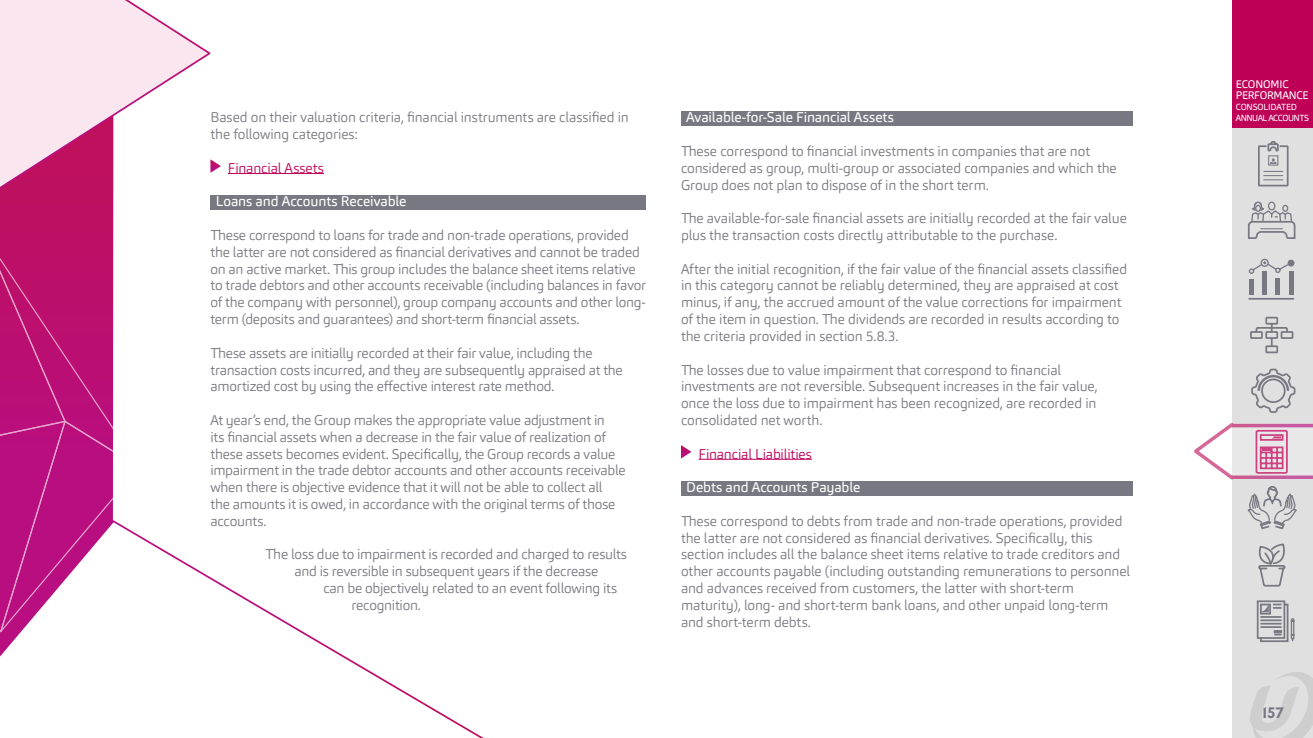
<style>
.page{position:relative;width:1313px;height:738px;background:#fff}
.page>*{position:absolute;margin:0;border:0;box-sizing:border-box;transform-origin:0 0}
.t1{font:700 15.75px "Johnston ITC Std";color:#787882}
.cuerpo_texto17{font:300 14px/16.8px "Carnas";letter-spacing:-.01em;color:#787882}
.cuerpo_texto17-2{font:14px "Carnas";letter-spacing:-.01em;color:#fff}
.ptos17{font:300 14px "Carnas";letter-spacing:-.01em;color:#be0057}
.t2{font:10.85px/10.8px "Carnas";letter-spacing:-.02em;color:#fff}
.t3{font:8.75px/10.8px "Carnas";letter-spacing:-.045em;color:#fff}
</style>
<div class="page">
<svg style="left:0;top:233px;width:113px;height:286px"></svg>
<svg style="left:0;top:0;width:212px;height:233px"></svg>
<svg style="left:0;top:519px;width:484px;height:219px"></svg>
<div style="left:681px;top:112px;width:451px;height:14px;background:#787882"></div>
<hr style="left:698px;top:459px;width:114px;height:1px;background:#be0057">
<div style="left:681px;top:481px;width:451px;height:14px;background:#787882"></div>
<svg style="left:681px;top:445px;width:10px;height:13px"></svg>
<hr style="left:228px;top:173px;width:96px;height:1px;background:#be0057">
<div style="left:210px;top:196px;width:436px;height:14px;background:#787882"></div>
<svg style="left:210px;top:159px;width:11px;height:14px"></svg>
<div style="left:1232px;top:0;width:80px;height:738px;background:#e1e0e1"></div>
<svg style="left:1250px;top:672px;width:62px;height:66px"></svg>
<svg style="left:1250px;top:316px;width:44px;height:38px"></svg>
<svg style="left:1258px;top:544px;width:28px;height:43px"></svg>
<svg style="left:1256px;top:600px;width:39px;height:42px"></svg>
<svg style="left:1257px;top:127px;width:32px;height:60px"></svg>
<svg style="left:1247px;top:201px;width:49px;height:38px"></svg>
<hr style="left:1249px;top:298px;width:44px;height:2px;background:#787882">
<hr style="left:1249px;top:279px;width:4px;height:15px;background:#787882">
<div style="left:1288px;top:271px;width:5px;height:23px;background:#787882"></div>
<div style="left:1262px;top:271px;width:5px;height:23px;background:#787882"></div>
<div style="left:1260px;top:259px;width:8px;height:8px;border:1px solid #787882;border-radius:50%"></div>
<div style="left:1287px;top:260px;width:7px;height:6px;background:#787882;border-radius:50%"></div>
<div style="left:1275px;top:278px;width:5px;height:16px;background:#787882"></div>
<svg style="left:1248px;top:261px;width:44px;height:13px"></svg>
<div style="left:1232px;top:0;width:80px;height:127px;background:#be0057"></div>
<svg style="left:1194px;top:368px;width:118px;height:162px"></svg>
<p class="cuerpo_texto17" style="left:210px;top:109px;width:420px">Based on their valuation criteria, financial instruments are classified in the following categories:</p>
<p class="ptos17" style="left:228px;top:159px;width:98px">Financial Assets</p>
<p class="cuerpo_texto17-2" style="left:216px;top:193px;width:192px">Loans and Accounts Receivable</p>
<p class="cuerpo_texto17" style="left:210px;top:227px;width:437px">These correspond to loans for trade and non-trade operations, provided the latter are not considered as financial derivatives and cannot be traded on an active market. This group includes the balance sheet items relative to trade debtors and other accounts receivable (including balances in favor of the company with personnel), group company accounts and other long&shy;term (deposits and guarantees) and short-term financial assets.</p>
<p class="cuerpo_texto17" style="left:210px;top:344px;width:414px">These assets are initially recorded at their fair value, including the transaction costs incurred, and they are subsequently appraised at the amortized cost by using the effective interest rate method.</p>
<p class="cuerpo_texto17" style="left:210px;top:411px;width:417px">At year’s end, the Group makes the appropriate value adjustment in<br>its financial assets when a decrease in the fair value of realization of these assets becomes evident. Specifically, the Group records a value impairment in the trade debtor accounts and other accounts receivable when there is objective evidence that it will not be able to collect all<br>the amounts it is owed, in accordance with the original terms of those accounts.</p>
<p class="cuerpo_texto17" style="left:265px;top:546px;width:363px">The loss due to impairment is recorded and charged to results</p>
<p class="cuerpo_texto17" style="left:294px;top:563px;width:305px">and is reversible in subsequent years if the decrease</p>
<p class="cuerpo_texto17" style="left:323px;top:579px;width:295px">can be objectively related to an event following its</p>
<p class="cuerpo_texto17" style="left:351px;top:596px;width:71px">recognition.</p>
<p class="cuerpo_texto17-2" style="left:686px;top:109px;width:209px">Available-for-Sale Financial Assets</p>
<p class="cuerpo_texto17" style="left:681px;top:143px;width:437px">These correspond to financial investments in companies that are not considered as group, multi-group or associated companies and which the<br>Group does not plan to dispose of in the short term.</p>
<p class="cuerpo_texto17" style="left:681px;top:210px;width:447px">The available-for-sale financial assets are initially recorded at the fair value plus the transaction costs directly attributable to the purchase.</p>
<p class="cuerpo_texto17" style="left:681px;top:260px;width:448px">After the initial recognition, if the fair value of the financial assets classified in this category cannot be reliably determined, they are appraised at cost minus, if any, the accrued amount of the value corrections for impairment of the item in question. The dividends are recorded in results according to the criteria provided in section 5.8.3.</p>
<p class="cuerpo_texto17" style="left:681px;top:361px;width:418px">The losses due to value impairment that correspond to financial investments are not reversible. Subsequent increases in the fair value, once the loss due to impairment has been recognized, are recorded in consolidated net worth.</p>
<p class="ptos17" style="left:698px;top:445px;width:115px">Financial Liabilities</p>
<p class="cuerpo_texto17-2" style="left:686px;top:478px;width:176px">Debts and Accounts Payable</p>
<p class="cuerpo_texto17" style="left:681px;top:512px;width:450px">These correspond to debts from trade and non-trade operations, provided the latter are not considered as financial derivatives. Specifically, this section includes all the balance sheet items relative to trade creditors and other accounts payable (including outstanding remunerations to personnel and advances received from customers, the latter with short-term maturity), long- and short-term bank loans, and other unpaid long-term and short-term debts.</p>
<p class="t2" style="left:1235px;top:79px;width:74px">ECONOMIC<br>PERFORMANCE</p>
<p class="t3" style="left:1235px;top:101px;width:75px">CONSOLIDATED<br>ANNUAL ACCOUNTS</p>
<p class="t1" style="left:1260px;top:703px;width:26px">157</p>
</div>
